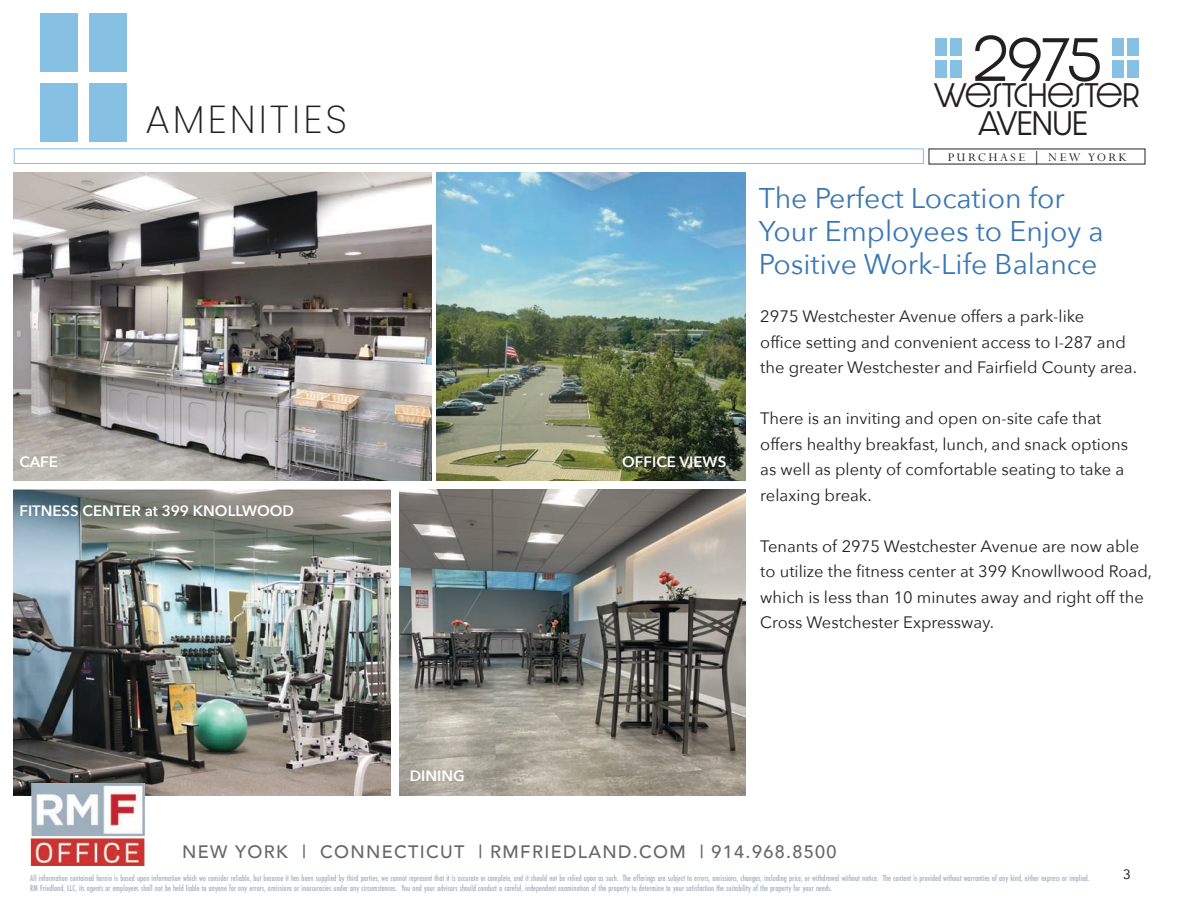
<style>
.page{position:relative;width:1188px;height:918px;background:#fff}
.page>*{position:absolute;margin:0;border:0;box-sizing:border-box;transform-origin:0 0}
.t1{font:300 51.9px "Dazzle Unicase";color:#231f20}
.t2{font:200 39px "Poppins";letter-spacing:.075em;color:#231f20}
.t3{font:300 28.95px/28.7px "Dazzle Unicase";color:#231f20;text-align:center}
.t4{font:28.5px/33px "Avenir Next";color:#3a77b3}
.t5{font:500 18px "Avenir";letter-spacing:.075em;color:#65676b}
.t6{font:16.5px/25.5px "Avenir Next";color:#231f20}
.t7{font:600 15px "Avenir Next";color:#fff}
.t8{font:13.5px "Avenir";color:#231f20}
.t9{font:13.05px "Lapidary 333 BT";letter-spacing:.2em;color:#231f20}
.t10{font:500 9px/10.5px "Futura PT Cond";letter-spacing:.01em;color:#9fafbc;scale:.96 1}
.s1{font-size:55.2px}
</style>
<div class="page">
<div style="left:1112px;top:38px;width:12px;height:18px;background:#86c0e2"></div>
<div style="left:1112px;top:60px;width:12px;height:18px;background:#86c0e2"></div>
<div style="left:1127px;top:38px;width:12px;height:18px;background:#86c0e2"></div>
<div style="left:1127px;top:60px;width:12px;height:18px;background:#86c0e2"></div>
<div style="left:935px;top:38px;width:12px;height:18px;background:#86c0e2"></div>
<div style="left:935px;top:60px;width:12px;height:18px;background:#86c0e2"></div>
<div style="left:950px;top:38px;width:12px;height:18px;background:#86c0e2"></div>
<div style="left:950px;top:60px;width:12px;height:18px;background:#86c0e2"></div>
<div style="left:14px;top:148px;width:910px;height:16px;border:1px solid #86c0e2"></div>
<div style="left:40px;top:14px;width:37px;height:58px;background:#86c0e2"></div>
<div style="left:40px;top:84px;width:37px;height:58px;background:#86c0e2"></div>
<div style="left:90px;top:14px;width:37px;height:58px;background:#86c0e2"></div>
<div style="left:90px;top:84px;width:37px;height:58px;background:#86c0e2"></div>
<img style="left:14px;top:173px;width:418px;height:308px">
<img style="left:436px;top:173px;width:309px;height:308px">
<img style="left:14px;top:489px;width:377px;height:306px">
<img style="left:30px;top:783px;width:116px;height:83px">
<img style="left:400px;top:490px;width:345px;height:305px">
<h2 class="t2" style="left:146px;top:97px;width:203px">AMENITIES</h2>
<h3 class="t7" style="left:19px;top:448px;width:40px">CAFE</h3>
<h3 class="t7" style="left:622px;top:448px;width:106px">OFFICE VIEWS</h3>
<h3 class="t7" style="left:19px;top:498px;width:276px">FITNESS CENTER at 399 KNOLLWOOD</h3>
<h1 class="t1" style="left:973px;top:22px;width:129px"><span class="s1">2</span>975</h1>
<h3 class="t3" style="left:934px;top:80px;width:207px">WESTCHESTER<br>AVENUE</h3>
<h3 class="t9" style="left:948px;top:150px;width:180px">PURCHASE | NEW YORK</h3>
<h3 class="t4" style="left:759px;top:180px;width:346px">The Perfect Location for<br>Your Employees to Enjoy a<br>Positive Work-Life Balance</h3>
<h3 class="t6" style="left:760px;top:303px;width:378px">2975 Westchester Avenue offers a park-like<br>office setting and convenient access to I-287 and the greater Westchester and Fairfield County area.</h3>
<h3 class="t6" style="left:760px;top:405px;width:369px">There is an inviting and open on-site cafe that offers healthy breakfast, lunch, and snack options as well as plenty of comfortable seating to take a relaxing break.</h3>
<h3 class="t6" style="left:760px;top:532px;width:393px">Tenants of 2975 Westchester Avenue are now able to utilize the fitness center at 399 Knowllwood Road, which is less than 10 minutes away and right off the Cross Westchester Expressway.</h3>
<h3 class="t7" style="left:410px;top:763px;width:56px">DINING</h3>
<h3 class="t5" style="left:182px;top:837px;width:656px">NEW YORK | CONNECTICUT | RMFRIEDLAND.COM | 914.968.8500</h3>
<p class="t10" style="left:30px;top:873px;width:1105px">All information contained herein is based upon information which we consider reliable, but because it has been supplied by third parties, we cannot represent that it is accurate or complete, and it should not be relied upon as such. The offerings are subject to errors, omissions, changes, including price, or withdrawal without notice. The content is provided without warranties of any kind, either express or implied.<br>RM Friedland, LLC, its agents or employees shall not be held liable to anyone for any errors, omissions or inaccuracies under any circumstances. You and your advisors should conduct a careful, independent examination of the property to determine to your satisfaction the suitability of the property for your needs.</p>
<h3 class="t8" style="left:1123px;top:864px;width:9px">3</h3>
</div>
